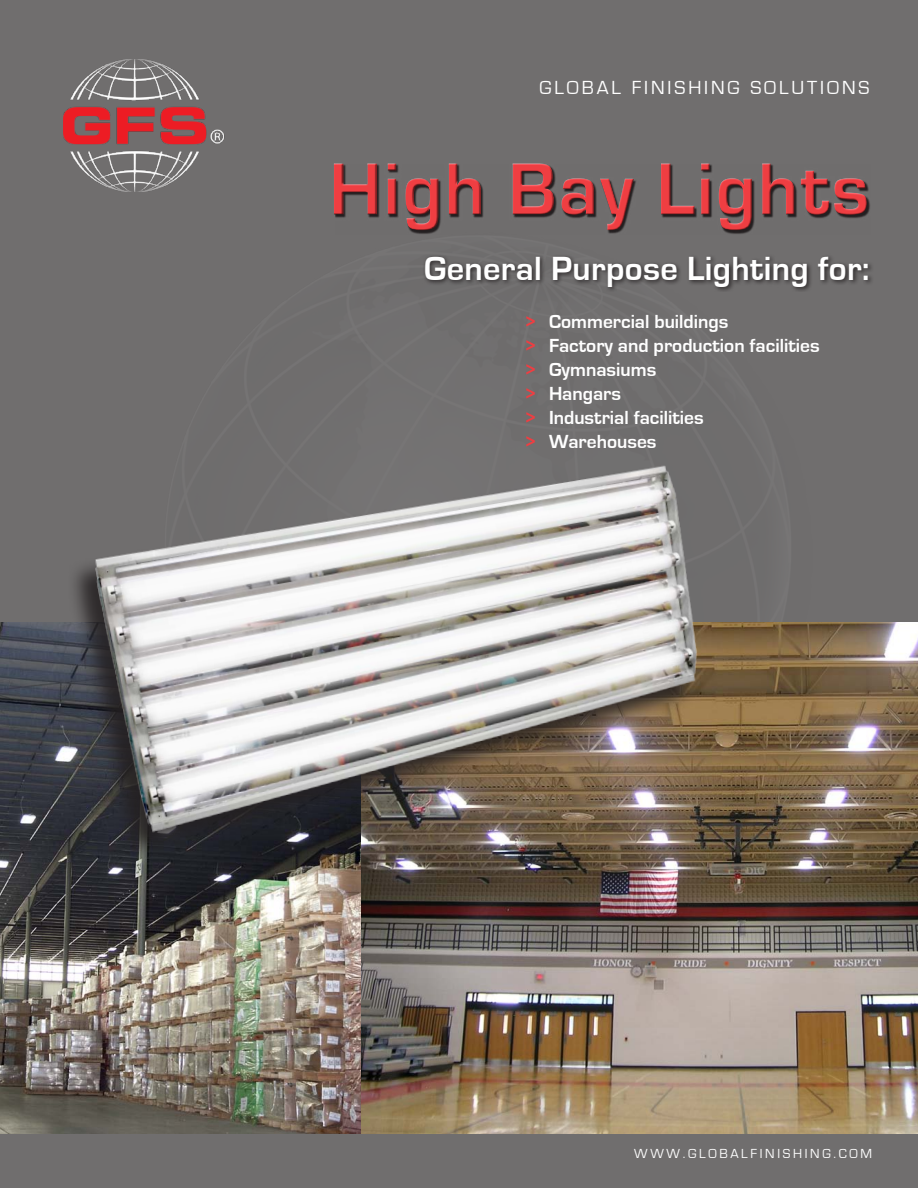
<style>
.page{position:relative;width:918px;height:1188px;background:#706e6e}
.page>*{position:absolute;margin:0;border:0;box-sizing:border-box;transform-origin:0 0}
.t1{font:700 76.5px "Eurostile";letter-spacing:.025em;color:#ef3e42}
.t2{font:700 34.5px "Eurostile";letter-spacing:.01em;color:#fff}
.t3{font:700 19.5px/24px "Eurostile";color:#fff}
.t4{font:19.5px "Eurostile";letter-spacing:.15em;color:#fff}
.t5{font:13.5px "Eurostile";letter-spacing:.2em;color:#fff}
.s1{color:#ef3e42}
</style>
<div class="page">
<img style="left:64px;top:60px;width:161px;height:132px">
<div style="left:422px;top:254px;width:452px;height:38px;background:#231f20;opacity:.86"></div>
<div style="left:332px;top:163px;width:537px;height:69px;background:#231f20;opacity:.75"></div>
<img style="left:0;top:622px;width:918px;height:512px">
<img style="left:58px;top:465px;width:699px;height:405px">
<p class="t4" style="left:540px;top:77px;width:331px">GLOBAL FINISHING SOLUTIONS</p>
<h1 class="t1" style="left:329px;top:148px;width:542px">High Bay Lights</h1>
<h2 class="t2" style="left:424px;top:250px;width:447px">General Purpose Lighting for:</h2>
<p class="t3" style="left:526px;top:310px;width:295px"><span class="s1">&gt;</span> Commercial buildings<br><span class="s1">&gt;</span> Factory and production facilities <span class="s1">&gt;</span> Gymnasiums<br><span class="s1">&gt;</span> Hangars<br><span class="s1">&gt;</span> Industrial facilities<br><span class="s1">&gt;</span> Warehouses</p>
<p class="t5" style="left:634px;top:1146px;width:239px">WWW.GLOBALFINISHING.COM</p>
</div>
